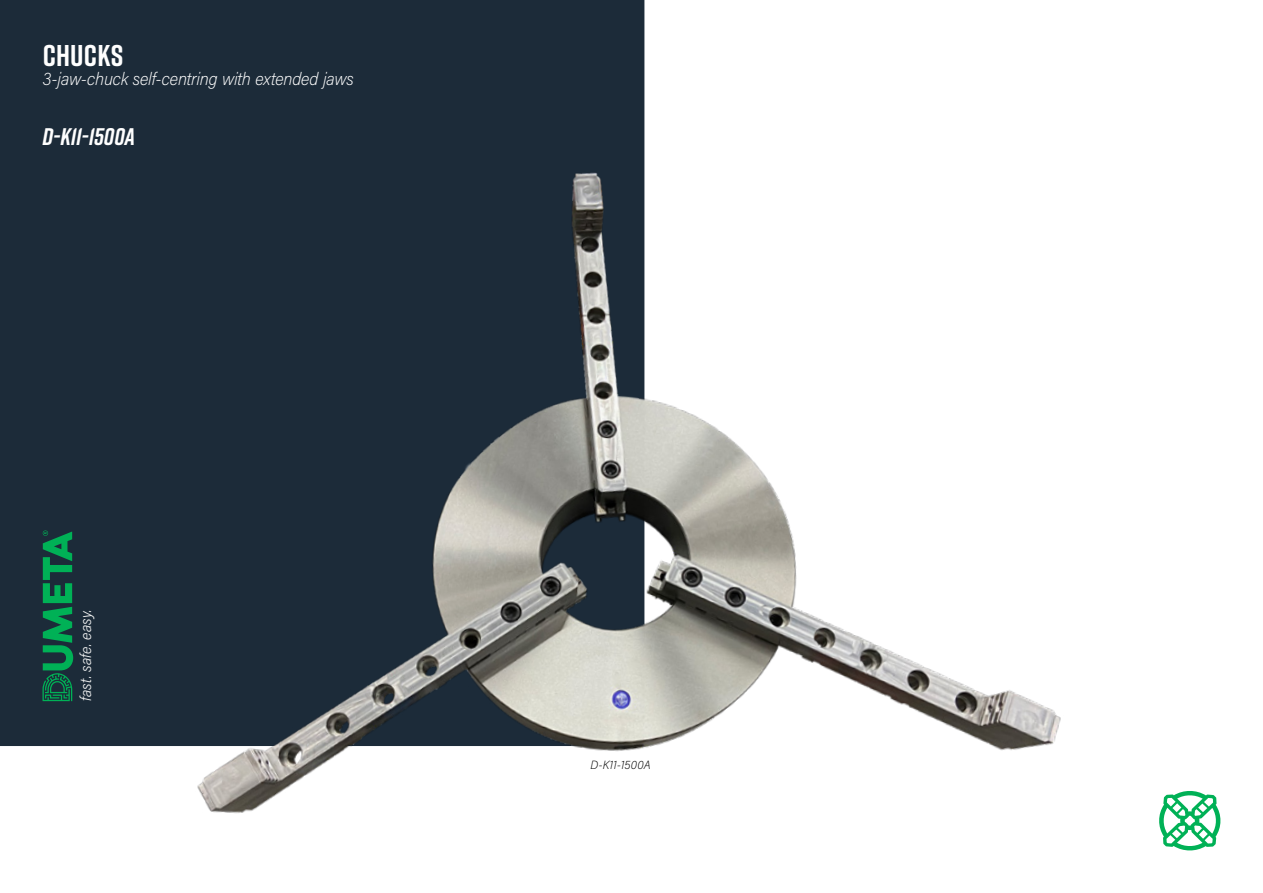
<style>
.page{position:relative;width:1263px;height:893px;background:#fff}
.page>*{position:absolute;margin:0;border:0;box-sizing:border-box;transform-origin:0 0}
.t1{font:700 30px "Rift";letter-spacing:.005em;color:#fff}
.t2{font:italic 700 24px "Rift";letter-spacing:-.005em;color:#fff}
.t3{font:italic 200 18px "Acumin Pro Semi Cond";letter-spacing:-.01em;color:#fff}
.t4{font:italic 300 15.6px "Acumin Pro Semi Cond";letter-spacing:.005em;color:#eff0f0}
.t5{font:italic 200 12px "Acumin Pro Semi Cond";letter-spacing:.015em;color:#000}
</style>
<div class="page">
<div style="left:0;top:0;width:644px;height:746px;background:#1c2b39"></div>
<svg style="left:1159px;top:791px;width:62px;height:60px"></svg>
<svg style="left:43px;top:530px;width:30px;height:171px;background:#0d7048"></svg>
<img style="left:169px;top:152px;width:892px;height:661px">
<h1 class="t1" style="left:43px;top:34px;width:82px">CHUCKS</h1>
<p class="t3" style="left:43px;top:67px;width:313px">3-jaw-chuck self-centring with extended jaws</p>
<h2 class="t2" style="left:43px;top:120px;width:94px">D-K11-1500A</h2>
<p class="t4" style="left:75px;top:701px;width:94px;rotate:-90deg">fast. safe. easy.</p>
<p class="t5" style="left:590px;top:756px;width:62px">D-K11-1500A</p>
</div>
